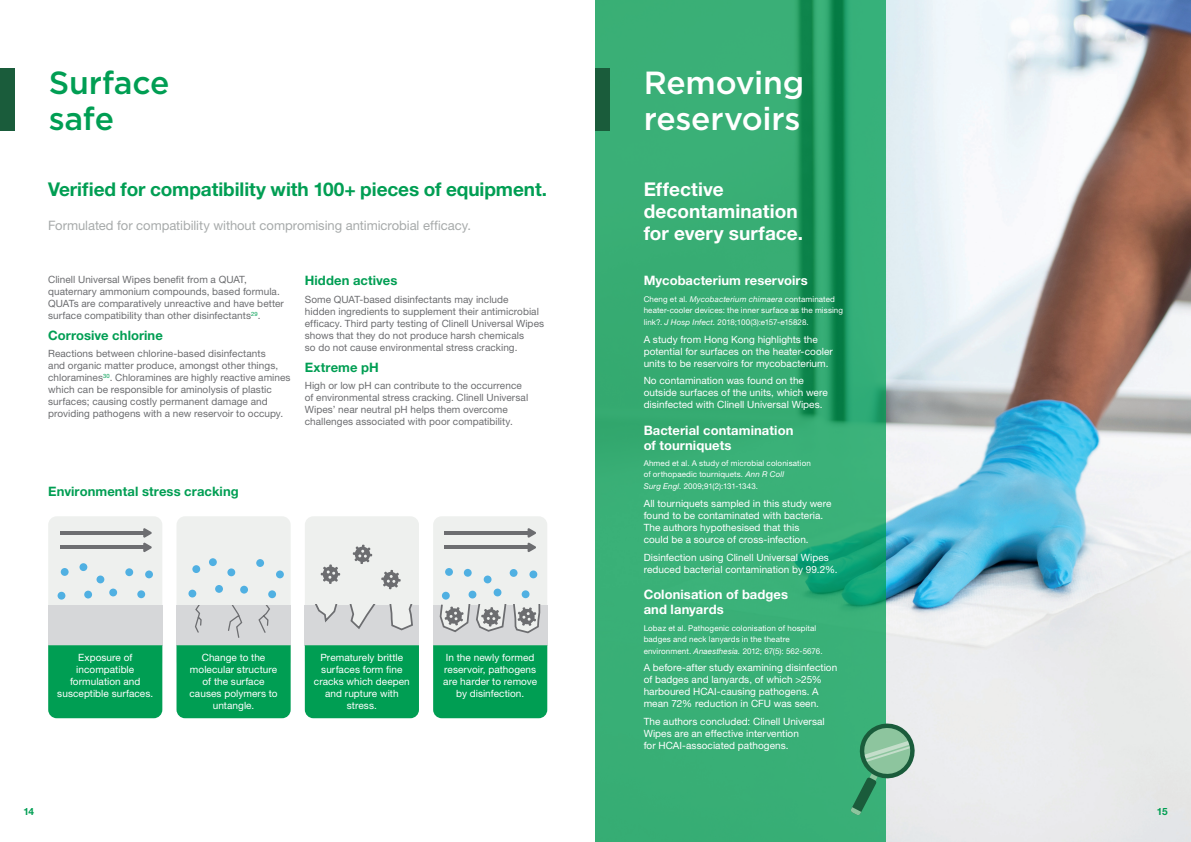
<style>
.page{position:relative;width:1191px;height:842px;background:#fff}
.page>*{position:absolute;margin:0;border:0;box-sizing:border-box;transform-origin:0 0}
.t1{font:500 32px/36px "Gotham";letter-spacing:-.01em;color:#fff}
.t2{font:500 32px/36px "Gotham";letter-spacing:-.005em;color:#009e53}
.t3{font:700 19px "Helvetica Neue LT Pro";letter-spacing:-.005em;color:#009e53}
.t4{font:700 19px/22px "Helvetica Neue LT Pro";letter-spacing:.005em;color:#fff}
.t5{font:700 13px/15px "Helvetica Neue LT Pro";letter-spacing:.005em;color:#fff}
.t6{font:13px "Helvetica Neue LT Pro";letter-spacing:-.005em;color:#a7aaaa}
.t7{font:700 13px "Helvetica Neue LT Pro";letter-spacing:.005em;color:#009e53}
.t8{font:10px/12px "Helvetica Neue LT Pro";letter-spacing:.005em;color:#fff}
.t9{font:10px/12px "Helvetica Neue LT Pro";letter-spacing:.005em;color:#6c6d70}
.t10{font:700 10px "Helvetica Neue LT Pro";color:#009e53}
.t11{font:8px/11px "Helvetica Neue LT Pro";letter-spacing:.01em;color:#fff}
.t12{font:8px "Helvetica Neue LT Pro";letter-spacing:-.01em;color:#fff}
.s1{font-style:italic}
</style>
<div class="page">
<img style="left:886px;top:0;width:305px;height:842px">
<div style="left:0;top:69px;width:14px;height:62px;background:#1a5c3b"></div>
<div style="left:48px;top:516px;width:114px;height:153px;background:#eef0ee;border-radius:9px"></div>
<div style="left:176px;top:516px;width:115px;height:153px;background:#eef0ee;border-radius:9px"></div>
<div style="left:305px;top:516px;width:114px;height:152px;background:#eef0ee;border-radius:9px"></div>
<div style="left:433px;top:516px;width:114px;height:154px;background:#eef0ee;border-radius:9px"></div>
<div style="left:48px;top:605px;width:114px;height:41px;background:#d6d7d9"></div>
<div style="left:176px;top:605px;width:115px;height:41px;background:#d6d7d9"></div>
<div style="left:305px;top:605px;width:114px;height:41px;background:#d6d7d9"></div>
<div style="left:433px;top:605px;width:114px;height:41px;background:#d6d7d9"></div>
<hr style="left:60px;top:531px;width:86px;height:3px;background:#6c6d70">
<hr style="left:444px;top:531px;width:86px;height:3px;background:#6c6d70">
<hr style="left:60px;top:546px;width:86px;height:3px;background:#6c6d70">
<hr style="left:444px;top:546px;width:86px;height:3px;background:#6c6d70">
<svg style="left:143px;top:528px;width:9px;height:24px"></svg>
<svg style="left:527px;top:528px;width:9px;height:24px"></svg>
<div style="left:61px;top:568px;width:8px;height:8px;background:#50b0e2;border-radius:50%"></div>
<div style="left:445px;top:568px;width:8px;height:8px;background:#50b0e2;border-radius:50%"></div>
<div style="left:192px;top:565px;width:8px;height:8px;background:#50b0e2;border-radius:50%"></div>
<div style="left:84px;top:591px;width:8px;height:7px;background:#50b0e2;border-radius:50%"></div>
<div style="left:468px;top:591px;width:8px;height:7px;background:#50b0e2;border-radius:50%"></div>
<div style="left:215px;top:585px;width:8px;height:8px;background:#50b0e2;border-radius:50%"></div>
<div style="left:58px;top:592px;width:7px;height:8px;background:#50b0e2;border-radius:50%"></div>
<div style="left:442px;top:592px;width:8px;height:8px;background:#50b0e2;border-radius:50%"></div>
<div style="left:188px;top:590px;width:8px;height:7px;background:#50b0e2;border-radius:50%"></div>
<div style="left:145px;top:570px;width:8px;height:8px;background:#50b0e2;border-radius:50%"></div>
<div style="left:529px;top:570px;width:8px;height:8px;background:#50b0e2;border-radius:50%"></div>
<div style="left:276px;top:570px;width:8px;height:8px;background:#50b0e2;border-radius:50%"></div>
<div style="left:109px;top:589px;width:8px;height:7px;background:#50b0e2;border-radius:50%"></div>
<div style="left:493px;top:589px;width:8px;height:7px;background:#50b0e2;border-radius:50%"></div>
<div style="left:240px;top:586px;width:8px;height:8px;background:#50b0e2;border-radius:50%"></div>
<div style="left:79px;top:563px;width:8px;height:8px;background:#50b0e2;border-radius:50%"></div>
<div style="left:464px;top:569px;width:8px;height:8px;background:#50b0e2;border-radius:50%"></div>
<div style="left:209px;top:558px;width:8px;height:8px;background:#50b0e2;border-radius:50%"></div>
<div style="left:96px;top:575px;width:8px;height:8px;background:#50b0e2;border-radius:50%"></div>
<div style="left:484px;top:575px;width:7px;height:8px;background:#50b0e2;border-radius:50%"></div>
<div style="left:227px;top:568px;width:8px;height:8px;background:#50b0e2;border-radius:50%"></div>
<div style="left:125px;top:568px;width:8px;height:8px;background:#50b0e2;border-radius:50%"></div>
<div style="left:509px;top:569px;width:8px;height:8px;background:#50b0e2;border-radius:50%"></div>
<svg style="left:595px;top:0;width:291px;height:842px;background:#34ab73"></svg>
<div style="left:256px;top:559px;width:8px;height:8px;background:#50b0e2;border-radius:50%"></div>
<div style="left:137px;top:590px;width:8px;height:8px;background:#50b0e2;border-radius:50%"></div>
<div style="left:521px;top:590px;width:8px;height:8px;background:#50b0e2;border-radius:50%"></div>
<div style="left:268px;top:590px;width:8px;height:8px;background:#50b0e2;border-radius:50%"></div>
<svg style="left:195px;top:605px;width:75px;height:33px"></svg>
<svg style="left:315px;top:605px;width:22px;height:18px"></svg>
<svg style="left:350px;top:605px;width:25px;height:24px"></svg>
<svg style="left:389px;top:605px;width:24px;height:26px"></svg>
<svg style="left:381px;top:570px;width:20px;height:19px"></svg>
<svg style="left:353px;top:545px;width:19px;height:19px"></svg>
<svg style="left:439px;top:605px;width:102px;height:29px"></svg>
<svg style="left:321px;top:564px;width:19px;height:20px"></svg>
<div style="left:48px;top:645px;width:114px;height:73px;background:#009e53"></div>
<div style="left:176px;top:645px;width:115px;height:73px;background:#009e53"></div>
<div style="left:305px;top:645px;width:114px;height:73px;background:#009e53"></div>
<div style="left:433px;top:645px;width:114px;height:73px;background:#009e53"></div>
<div style="left:595px;top:69px;width:14px;height:62px;background:#1a5c3b"></div>
<svg style="left:850px;top:716px;width:66px;height:99px;background:#7bb898"></svg>
<h1 class="t2" style="left:49px;top:65px;width:122px">Surface safe</h1>
<h2 class="t3" style="left:48px;top:178px;width:501px">Verified for compatibility with 100+ pieces of equipment.</h2>
<h3 class="t6" style="left:48px;top:218px;width:424px">Formulated for compatibility without compromising antimicrobial efficacy.</h3>
<p class="t9" style="left:48px;top:273px;width:237px">Clinell Universal Wipes benefit from a QUAT, quaternary ammonium compounds, based formula.<br>QUATs are comparatively unreactive and have better surface compatibility than other disinfectants<sup>29</sup>.</p>
<h3 class="t7" style="left:48px;top:327px;width:116px">Corrosive chlorine</h3>
<p class="t9" style="left:48px;top:348px;width:244px">Reactions between chlorine-based disinfectants<br>and organic matter produce, amongst other things, chloramines<sup>30</sup>. Chloramines are highly reactive amines which can be responsible for aminolysis of plastic surfaces; causing costly permanent damage and providing pathogens with a new reservoir to occupy.</p>
<h3 class="t7" style="left:305px;top:272px;width:94px">Hidden actives</h3>
<p class="t9" style="left:305px;top:293px;width:241px">Some QUAT-based disinfectants may include<br>hidden ingredients to supplement their antimicrobial efficacy. Third party testing of Clinell Universal Wipes shows that they do not produce harsh chemicals<br>so do not cause environmental stress cracking.</p>
<h3 class="t7" style="left:305px;top:359px;width:76px">Extreme pH</h3>
<p class="t9" style="left:305px;top:379px;width:225px">High or low pH can contribute to the occurrence of environmental stress cracking. Clinell Universal Wipes’ near neutral pH helps them overcome challenges associated with poor compatibility.</p>
<h3 class="t7" style="left:48px;top:484px;width:192px">Environmental stress cracking</h3>
<p class="t8" style="left:57px;top:651px;width:97px;text-align:center">Exposure of incompatible formulation and susceptible surfaces.</p>
<p class="t8" style="left:189px;top:651px;width:90px;text-align:center">Change to the molecular structure of the surface causes polymers to untangle.</p>
<p class="t8" style="left:314px;top:651px;width:97px;text-align:center">Prematurely brittle surfaces form fine cracks which deepen and rupture with stress.</p>
<p class="t8" style="left:443px;top:651px;width:95px;text-align:center">In the newly formed reservoir, pathogens are harder to remove by disinfection.</p>
<h1 class="t1" style="left:643px;top:65px;width:162px">Removing reservoirs</h1>
<h2 class="t4" style="left:643px;top:178px;width:161px">Effective decontamination for every surface.</h2>
<h3 class="t5" style="left:643px;top:273px;width:165px">Mycobacterium reservoirs</h3>
<p class="t11" style="left:643px;top:293px;width:201px">Cheng et al. <span class="s1">Mycobacterium chimaera</span> contaminated heater-cooler devices: the inner surface as the missing</p>
<p class="t12" style="left:643px;top:317px;width:166px">link?. <span class="s1">J Hosp Infect.</span> 2018;100(3):e157-e15828.</p>
<p class="t8" style="left:643px;top:333px;width:191px">A study from Hong Kong highlights the potential for surfaces on the heater-cooler units to be reservoirs for mycobacterium.</p>
<p class="t8" style="left:643px;top:374px;width:186px">No contamination was found on the outside surfaces of the units, which were disinfected with Clinell Universal Wipes.</p>
<h3 class="t5" style="left:643px;top:422px;width:151px">Bacterial contamination of tourniquets</h3>
<p class="t11" style="left:643px;top:458px;width:169px">Ahmed et al. A study of microbial colonisation of orthopaedic tourniquets. <span class="s1">Ann R Coll</span></p>
<p class="t11" style="left:643px;top:481px;width:116px"><span class="s1">Surg Engl.</span> 2009;91(2):131-1343.</p>
<p class="t8" style="left:643px;top:497px;width:189px">All tourniquets sampled in this study were found to be contaminated with bacteria.<br>The authors hypothesised that this<br>could be a source of cross-infection.</p>
<p class="t8" style="left:643px;top:551px;width:195px">Disinfection using Clinell Universal Wipes reduced bacterial contamination by 99.2%.</p>
<h3 class="t5" style="left:643px;top:586px;width:146px">Colonisation of badges and lanyards</h3>
<p class="t11" style="left:643px;top:622px;width:174px">Lobaz et al. Pathogenic colonisation of hospital badges and neck lanyards in the theatre</p>
<p class="t11" style="left:643px;top:645px;width:180px">environment. <span class="s1">Anaesthesia.</span> 2012; 67(5): 562-5676.</p>
<p class="t8" style="left:643px;top:661px;width:195px">A before-after study examining disinfection of badges and lanyards, of which &gt;25% harboured HCAI-causing pathogens. A mean 72% reduction in CFU was seen.</p>
<p class="t8" style="left:643px;top:715px;width:183px">The authors concluded: Clinell Universal<br>Wipes are an effective intervention<br>for HCAI-associated pathogens.</p>
<p class="t10" style="left:23px;top:805px;width:12px">14</p>
<p class="t10" style="left:1157px;top:805px;width:12px">15</p>
</div>
